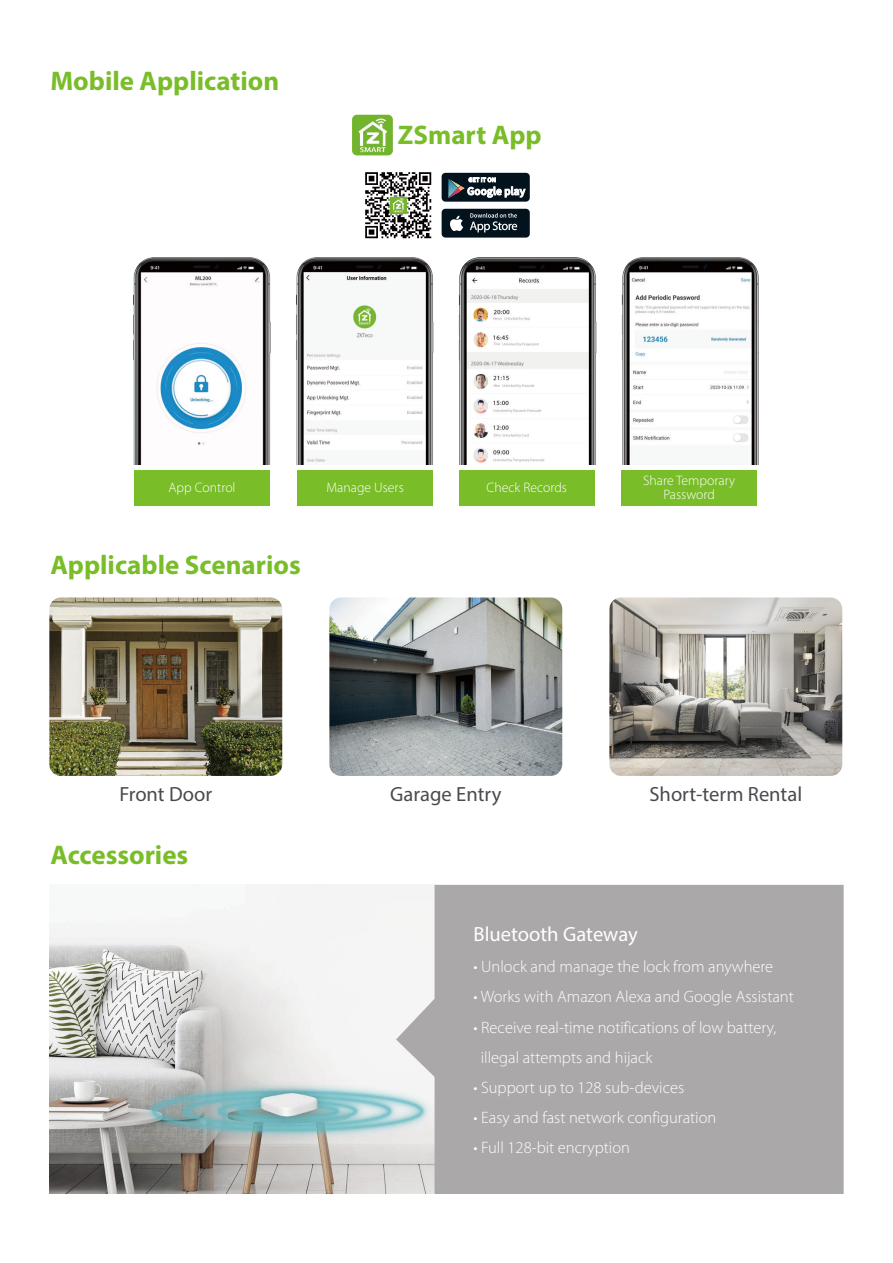
<style>
.page{position:relative;width:893px;height:1263px;background:#fff}
.page>*{position:absolute;margin:0;border:0;box-sizing:border-box;transform-origin:0 0}
.t1{font:700 27px "Myriad Hebrew";color:#79bd29}
.t2{font:20.55px "Myriad Pro";color:#484b4f}
.t3{font:20.55px "Myriad Pro";color:#fff}
.t4{font:300 16.5px/30.2px "Myriad Pro";color:#fff}
.t5{font:300 13.8px/13.8px "Myriad Pro";color:#fff;text-align:center}
</style>
<div class="page">
<img style="left:49px;top:885px;width:347px;height:309px">
<svg style="left:396px;top:885px;width:448px;height:309px;background:#afadae"></svg>
<img style="left:329px;top:597px;width:233px;height:179px">
<img style="left:49px;top:597px;width:233px;height:179px">
<img style="left:609px;top:597px;width:233px;height:179px">
<div style="left:134px;top:470px;width:136px;height:36px;background:#79bd29"></div>
<div style="left:297px;top:470px;width:135px;height:36px;background:#79bd29"></div>
<div style="left:459px;top:470px;width:136px;height:36px;background:#79bd29"></div>
<div style="left:621px;top:470px;width:136px;height:36px;background:#79bd29"></div>
<img style="left:134px;top:258px;width:624px;height:207px">
<img style="left:352px;top:115px;width:41px;height:40px">
<div style="left:442px;top:173px;width:88px;height:29px;background:#03131d;border-radius:4px"></div>
<svg style="left:448px;top:177px;width:78px;height:21px"></svg>
<div style="left:442px;top:209px;width:88px;height:29px;background:#03131d;border-radius:4px"></div>
<svg style="left:470px;top:213px;width:47px;height:19px"></svg>
<svg style="left:450px;top:216px;width:13px;height:15px"></svg>
<img style="left:365px;top:172px;width:67px;height:67px">
<h1 class="t1" style="left:50px;top:71px;width:230px">Mobile Application</h1>
<h1 class="t1" style="left:398px;top:125px;width:145px">ZSmart App</h1>
<p class="t5" style="left:169px;top:482px;width:69px">App Control</p>
<p class="t5" style="left:326px;top:482px;width:79px">Manage Users</p>
<p class="t5" style="left:487px;top:482px;width:82px">Check Records</p>
<p class="t5" style="left:643px;top:475px;width:94px">Share Temporary<br>Password</p>
<h1 class="t1" style="left:50px;top:554px;width:252px">Applicable Scenarios</h1>
<p class="t2" style="left:119px;top:787px;width:94px">Front Door</p>
<p class="t2" style="left:390px;top:787px;width:113px">Garage Entry</p>
<p class="t2" style="left:649px;top:787px;width:154px">Short-term Rental</p>
<h1 class="t1" style="left:50px;top:844px;width:139px">Accessories</h1>
<p class="t3" style="left:474px;top:926px;width:166px">Bluetooth Gateway</p>
<p class="t4" style="left:474px;top:953px;width:301px">• Unlock and manage the lock from anywhere</p>
<p class="t4" style="left:474px;top:983px;width:322px">• Works with Amazon Alexa and Google Assistant</p>
<p class="t4" style="left:481px;top:1013px;width:297px;text-indent:-7px">• Receive real-time notifications of low battery, illegal attempts and hijack</p>
<p class="t4" style="left:474px;top:1074px;width:212px">• Support up to 128 sub-devices</p>
<p class="t4" style="left:474px;top:1104px;width:244px">• Easy and fast network configuration</p>
<p class="t4" style="left:474px;top:1134px;width:158px">• Full 128-bit encryption</p>
</div>
